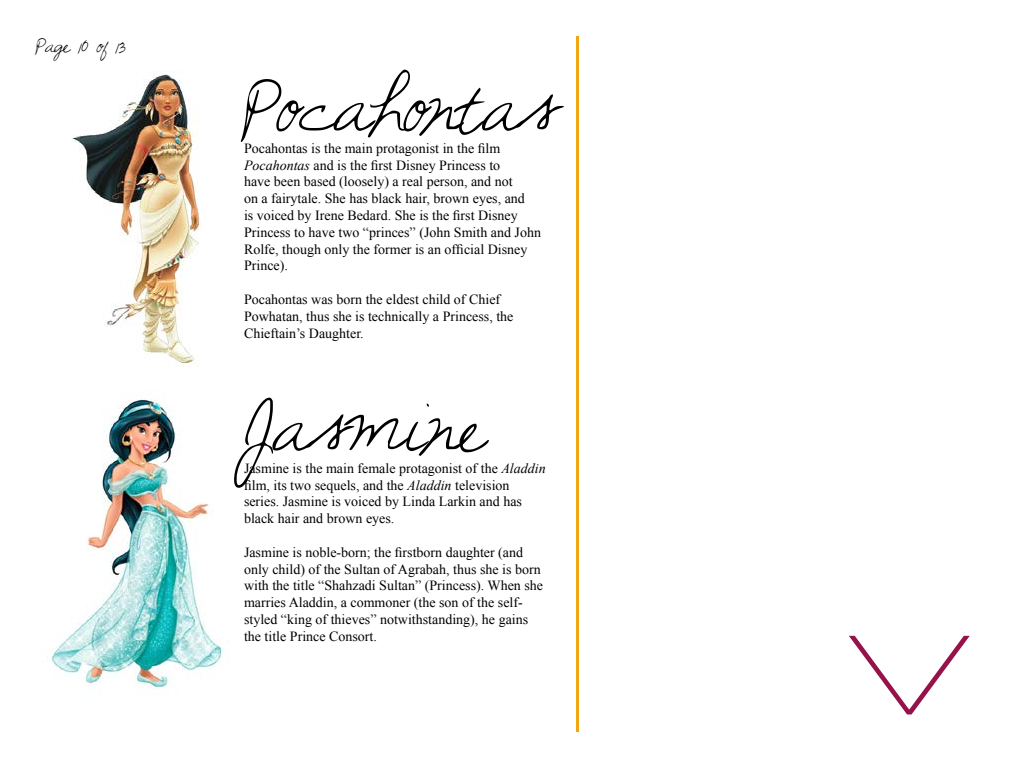
<style>
.page{position:relative;width:1024px;height:768px;background:#fff}
.page>*{position:absolute;margin:0;border:0;box-sizing:border-box;transform-origin:0 0}
.t1{font:60px "Sunshine In My Soul";letter-spacing:-.05em;color:#000}
.t2{font:60px "Sunshine In My Soul";color:#000}
.t3{font:16px "Sunshine In My Soul";letter-spacing:-.05em;color:#000}
.t4{font:14px/16.8px "Times New Roman";color:#000}
.s1{font-style:italic}
</style>
<div class="page">
<img style="left:72px;top:71px;width:128px;height:296px">
<img style="left:51px;top:391px;width:172px;height:297px">
<svg style="left:849px;top:635px;width:121px;height:80px"></svg>
<hr style="left:576px;top:36px;width:3px;height:696px;background:#f1a714">
<p class="t3" style="left:36px;top:37px;width:91px">Page 10 of 13</p>
<h1 class="t1" style="left:244px;top:75px;width:313px">Pocahontas</h1>
<p class="t4" style="left:244px;top:139px;width:299px">Pocahontas is the main protagonist in the film <span class="s1">Pocahontas</span> and is the first Disney Princess to<br>have been based (loosely) a real person, and not<br>on a fairytale. She has black hair, brown eyes, and<br>is voiced by Irene Bedard. She is the first Disney Princess to have two “princes” (John Smith and John Rolfe, though only the former is an official Disney Prince).</p>
<p class="t4" style="left:244px;top:291px;width:271px">Pocahontas was born the eldest child of Chief<br>Powhatan, thus she is technically a Princess, the<br>Chieftain’s Daughter.</p>
<h1 class="t2" style="left:244px;top:395px;width:243px">Jasmine</h1>
<p class="t4" style="left:244px;top:459px;width:303px">Jasmine is the main female protagonist of the <span class="s1">Aladdin </span>film, its two sequels, and the <span class="s1">Aladdin</span> television series. Jasmine is voiced by Linda Larkin and has black hair and brown eyes.</p>
<p class="t4" style="left:244px;top:543px;width:301px">Jasmine is noble-born; the firstborn daughter (and only child) of the Sultan of Agrabah, thus she is born with the title “Shahzadi Sultan” (Princess). When she marries Aladdin, a commoner (the son of the self&shy;styled “king of thieves” notwithstanding), he gains the title Prince Consort.</p>
</div>
